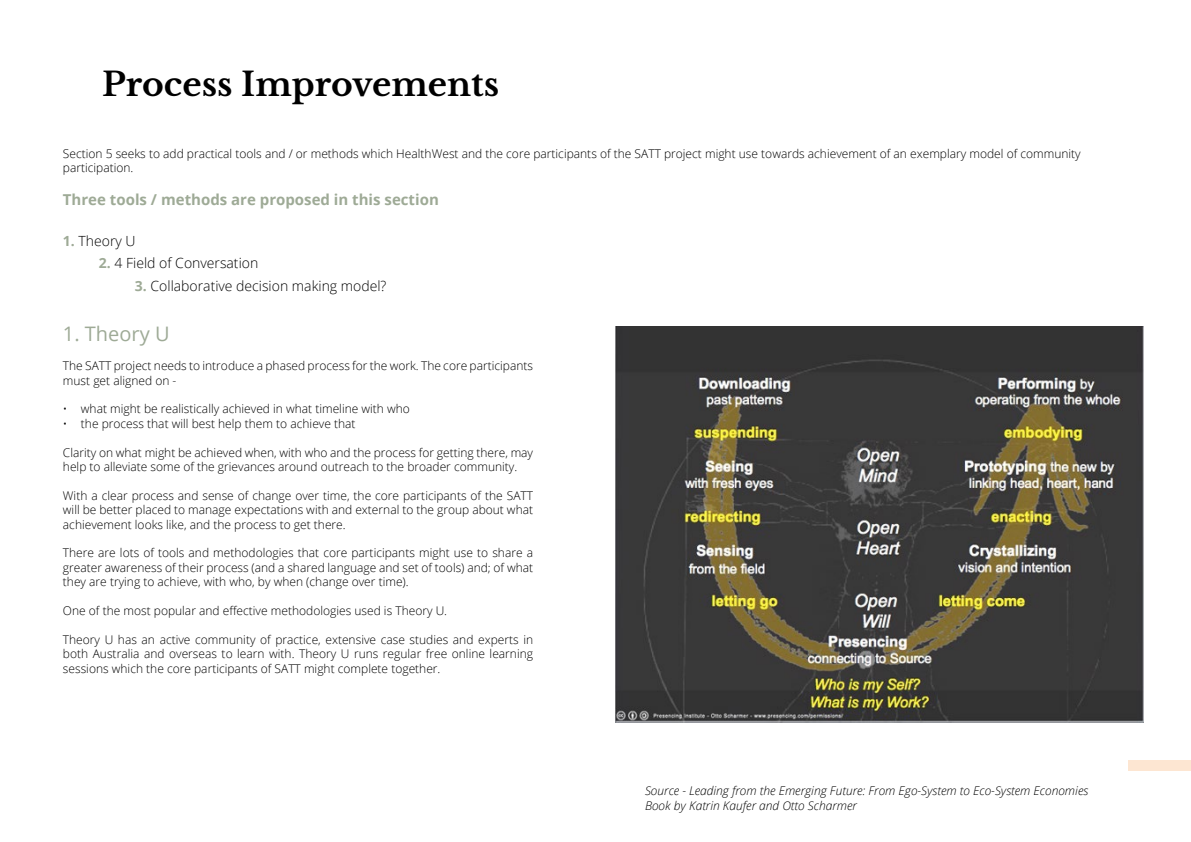
<style>
.page{position:relative;width:1191px;height:842px;background:#fff}
.page>*{position:absolute;margin:0;border:0;box-sizing:border-box;transform-origin:0 0}
.t1{font:700 33px "Libre Baskerville";color:#000}
.t2{font:20px "Open Sans";color:#9eaa96}
.t3{font:700 15px "Open Sans";color:#9eaa96}
.t4{font:300 14px "Open Sans";color:#000}
.t5{font:300 12px/14.4px "Open Sans";color:#000}
.t6{font:italic 300 12px/14.4px "Open Sans";color:#000}
.s1{font-weight:700;color:#9eaa96}
</style>
<div class="page">
<div style="left:1128px;top:760px;width:63px;height:11px;background:#fde6d2"></div>
<img style="left:615px;top:326px;width:528px;height:397px">
<h1 class="t1" style="left:102px;top:64px;width:399px">Process Improvements</h1>
<p class="t5" style="left:63px;top:146px;width:1019px">Section 5 seeks to add practical tools and / or methods which HealthWest and the core participants of the SATT project might use towards achievement of an exemplary model of community participation.</p>
<p class="t3" style="left:63px;top:189px;width:377px">Three tools / methods are proposed in this section</p>
<p class="t4" style="left:63px;top:231px;width:74px"><span class="s1">1.</span> Theory U</p>
<p class="t4" style="left:99px;top:254px;width:161px"><span class="s1">2.</span> 4 Field of Conversation</p>
<p class="t4" style="left:135px;top:277px;width:253px"><span class="s1">3.</span> Collaborative decision making model?</p>
<h2 class="t2" style="left:63px;top:320px;width:108px">1. Theory U</h2>
<p class="t5" style="left:63px;top:358px;width:471px">The SATT project needs to introduce a phased process for the work. The core participants must get aligned on -</p>
<p class="t5" style="left:63px;top:401px;width:348px">• what might be realistically achieved in what timeline with who</p>
<p class="t5" style="left:63px;top:416px;width:294px">• the process that will best help them to achieve that</p>
<p class="t5" style="left:63px;top:445px;width:472px">Clarity on what might be achieved when, with who and the process for getting there, may help to alleviate some of the grievances around outreach to the broader community.</p>
<p class="t5" style="left:63px;top:488px;width:472px;text-align:justify">With a clear process and sense of change over time, the core participants of the SATT will be better placed to manage expectations with and external to the group about what achievement looks like, and the process to get there.</p>
<p class="t5" style="left:63px;top:545px;width:472px;text-align:justify">There are lots of tools and methodologies that core participants might use to share a greater awareness of their process (and a shared language and set of tools) and; of what they are trying to achieve, with who, by when (change over time).</p>
<p class="t5" style="left:63px;top:603px;width:386px">One of the most popular and effective methodologies used is Theory U.</p>
<p class="t5" style="left:63px;top:632px;width:472px;text-align:justify">Theory U has an active community of practice, extensive case studies and experts in both Australia and overseas to learn with. Theory U runs regular free online learning sessions which the core participants of SATT might complete together.</p>
<p class="t6" style="left:645px;top:783px;width:445px">Source - Leading from the Emerging Future: From Ego-System to Eco-System Economies<br>Book by Katrin Kaufer and Otto Scharmer</p>
</div>
